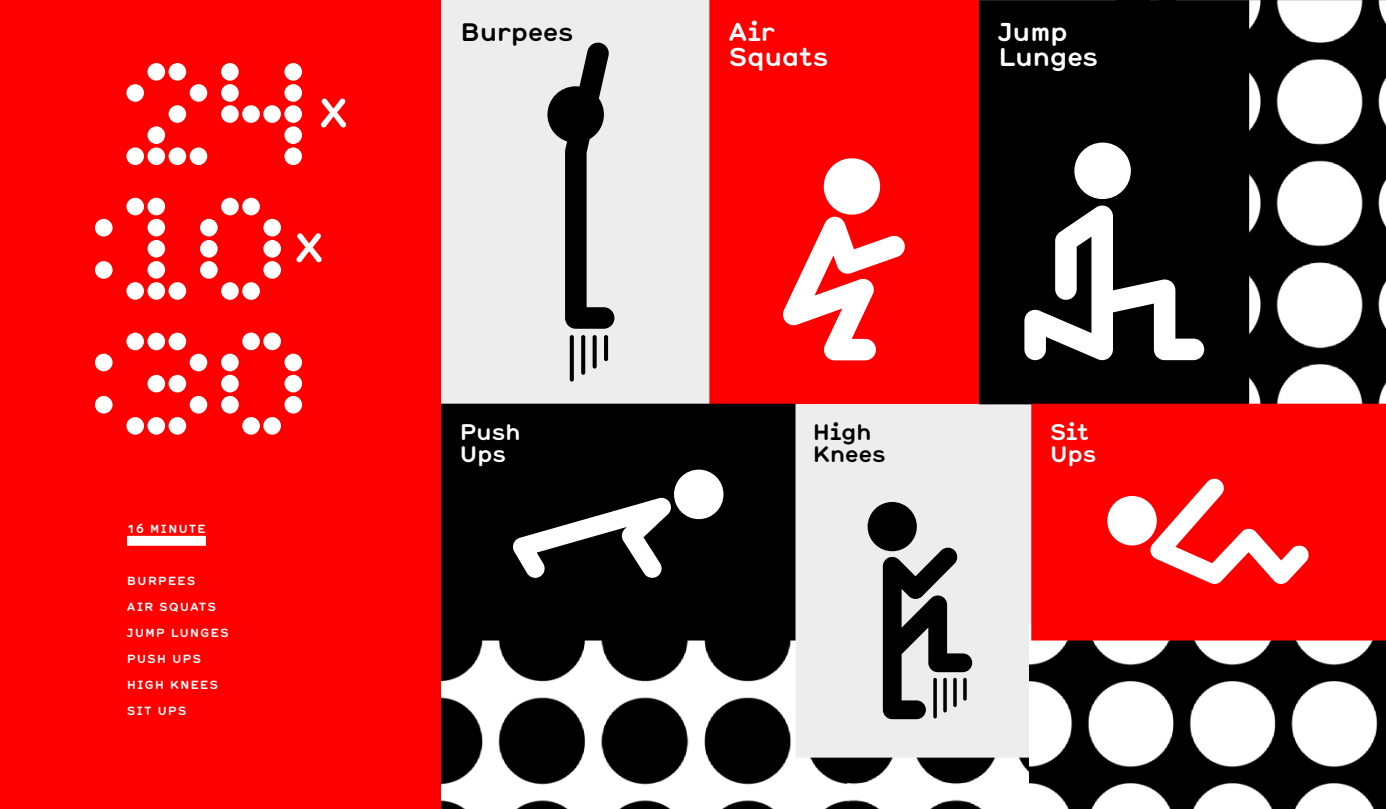
<style>
.page{position:relative;width:1386px;height:809px;background:#fff}
.page>*{position:absolute;margin:0;border:0;box-sizing:border-box;transform-origin:0 0}
.t1{font:700 25.03px/25px "Hermes";letter-spacing:-.025em;color:#fff}
.t2{font:700 24.5px "Hermes";letter-spacing:-.03em;color:#000}
.t3{font:700 21.88px/21.9px "Hermes";letter-spacing:-.03em;color:#fff}
.t4{font:700 21.88px/21.9px "Hermes";letter-spacing:-.03em;color:#000}
.t5{font:700 11.55px "Hermes";letter-spacing:.075em;color:#fff}
</style>
<div class="page">
<img style="left:847px;top:757px;width:183px;height:51px">
<div style="left:0;top:0;width:441px;height:808px;background:#f00"></div>
<div style="left:127px;top:536px;width:79px;height:9px;background:#fff"></div>
<svg style="left:297px;top:233px;width:25px;height:29px"></svg>
<div style="left:147px;top:240px;width:18px;height:17px;background:#fff;border-radius:50%"></div>
<div style="left:147px;top:219px;width:18px;height:17px;background:#fff;border-radius:50%"></div>
<div style="left:147px;top:198px;width:18px;height:17px;background:#fff;border-radius:50%"></div>
<div style="left:147px;top:261px;width:18px;height:18px;background:#fff;border-radius:50%"></div>
<div style="left:126px;top:198px;width:18px;height:17px;background:#fff;border-radius:50%"></div>
<div style="left:126px;top:282px;width:18px;height:18px;background:#fff;border-radius:50%"></div>
<div style="left:147px;top:282px;width:18px;height:18px;background:#fff;border-radius:50%"></div>
<div style="left:169px;top:282px;width:17px;height:18px;background:#fff;border-radius:50%"></div>
<div style="left:242px;top:198px;width:18px;height:17px;background:#fff;border-radius:50%"></div>
<div style="left:221px;top:198px;width:18px;height:17px;background:#fff;border-radius:50%"></div>
<div style="left:263px;top:219px;width:18px;height:17px;background:#fff;border-radius:50%"></div>
<div style="left:221px;top:282px;width:18px;height:18px;background:#fff;border-radius:50%"></div>
<div style="left:200px;top:240px;width:18px;height:17px;background:#fff;border-radius:50%"></div>
<div style="left:200px;top:261px;width:18px;height:18px;background:#fff;border-radius:50%"></div>
<div style="left:200px;top:219px;width:18px;height:17px;background:#fff;border-radius:50%"></div>
<div style="left:242px;top:282px;width:18px;height:18px;background:#fff;border-radius:50%"></div>
<div style="left:263px;top:240px;width:18px;height:17px;background:#fff;border-radius:50%"></div>
<div style="left:263px;top:261px;width:18px;height:18px;background:#fff;border-radius:50%"></div>
<div style="left:95px;top:219px;width:18px;height:17px;background:#fff;border-radius:50%"></div>
<div style="left:95px;top:261px;width:18px;height:18px;background:#fff;border-radius:50%"></div>
<div style="left:169px;top:332px;width:17px;height:18px;background:#fff;border-radius:50%"></div>
<div style="left:147px;top:332px;width:18px;height:18px;background:#fff;border-radius:50%"></div>
<div style="left:190px;top:354px;width:17px;height:17px;background:#fff;border-radius:50%"></div>
<div style="left:169px;top:375px;width:17px;height:17px;background:#fff;border-radius:50%"></div>
<div style="left:147px;top:375px;width:18px;height:17px;background:#fff;border-radius:50%"></div>
<div style="left:147px;top:417px;width:18px;height:17px;background:#fff;border-radius:50%"></div>
<div style="left:169px;top:417px;width:17px;height:17px;background:#fff;border-radius:50%"></div>
<div style="left:190px;top:396px;width:17px;height:17px;background:#fff;border-radius:50%"></div>
<div style="left:126px;top:417px;width:18px;height:17px;background:#fff;border-radius:50%"></div>
<div style="left:126px;top:332px;width:18px;height:18px;background:#fff;border-radius:50%"></div>
<div style="left:95px;top:353px;width:18px;height:18px;background:#fff;border-radius:50%"></div>
<div style="left:95px;top:396px;width:18px;height:17px;background:#fff;border-radius:50%"></div>
<div style="left:263px;top:332px;width:18px;height:18px;background:#fff;border-radius:50%"></div>
<div style="left:242px;top:332px;width:18px;height:18px;background:#fff;border-radius:50%"></div>
<div style="left:284px;top:353px;width:18px;height:18px;background:#fff;border-radius:50%"></div>
<div style="left:242px;top:417px;width:18px;height:17px;background:#fff;border-radius:50%"></div>
<div style="left:221px;top:375px;width:18px;height:17px;background:#fff;border-radius:50%"></div>
<div style="left:221px;top:396px;width:18px;height:17px;background:#fff;border-radius:50%"></div>
<div style="left:221px;top:353px;width:18px;height:18px;background:#fff;border-radius:50%"></div>
<div style="left:263px;top:417px;width:18px;height:17px;background:#fff;border-radius:50%"></div>
<div style="left:284px;top:375px;width:18px;height:17px;background:#fff;border-radius:50%"></div>
<div style="left:284px;top:396px;width:18px;height:17px;background:#fff;border-radius:50%"></div>
<img style="left:1249px;top:0;width:137px;height:403px">
<div style="left:441px;top:0;width:270px;height:405px;background:#ededee"></div>
<svg style="left:547px;top:42px;width:67px;height:287px"></svg>
<svg style="left:570px;top:335px;width:4px;height:46px"></svg>
<svg style="left:581px;top:335px;width:4px;height:40px"></svg>
<svg style="left:593px;top:335px;width:4px;height:33px"></svg>
<hr style="left:604px;top:335px;width:4px;height:26px;background:#000;border-radius:2px">
<svg style="left:126px;top:63px;width:81px;height:102px"></svg>
<svg style="left:321px;top:99px;width:25px;height:28px"></svg>
<div style="left:284px;top:84px;width:18px;height:18px;background:#fff;border-radius:50%"></div>
<div style="left:263px;top:105px;width:18px;height:18px;background:#fff;border-radius:50%"></div>
<div style="left:242px;top:105px;width:18px;height:18px;background:#fff;border-radius:50%"></div>
<div style="left:284px;top:147px;width:18px;height:18px;background:#fff;border-radius:50%"></div>
<div style="left:284px;top:63px;width:18px;height:18px;background:#fff;border-radius:50%"></div>
<div style="left:284px;top:105px;width:18px;height:18px;background:#fff;border-radius:50%"></div>
<div style="left:284px;top:126px;width:18px;height:18px;background:#fff;border-radius:50%"></div>
<div style="left:221px;top:105px;width:18px;height:18px;background:#fff;border-radius:50%"></div>
<div style="left:221px;top:84px;width:18px;height:18px;background:#fff;border-radius:50%"></div>
<div style="left:221px;top:63px;width:18px;height:18px;background:#fff;border-radius:50%"></div>
<img style="left:441px;top:640px;width:406px;height:168px">
<div style="left:709px;top:0;width:270px;height:404px;background:#f00"></div>
<svg style="left:783px;top:158px;width:122px;height:202px"></svg>
<div style="left:979px;top:0;width:270px;height:405px;background:#000"></div>
<div style="left:1074px;top:142px;width:57px;height:57px;background:#fff;border-radius:50%"></div>
<svg style="left:1024px;top:205px;width:180px;height:155px"></svg>
<div style="left:441px;top:403px;width:355px;height:237px;background:#000"></div>
<svg style="left:513px;top:497px;width:158px;height:81px"></svg>
<div style="left:674px;top:469px;width:50px;height:50px;background:#fff;border-radius:50%"></div>
<div style="left:796px;top:404px;width:235px;height:353px;background:#ededee"></div>
<div style="left:868px;top:502px;width:49px;height:49px;background:#000;border-radius:50%"></div>
<svg style="left:883px;top:546px;width:89px;height:173px"></svg>
<svg style="left:933px;top:677px;width:4px;height:41px"></svg>
<svg style="left:943px;top:677px;width:4px;height:35px"></svg>
<svg style="left:953px;top:677px;width:4px;height:30px"></svg>
<svg style="left:963px;top:677px;width:4px;height:23px"></svg>
<img style="left:1030px;top:625px;width:356px;height:183px">
<div style="left:1031px;top:403px;width:355px;height:237px;background:#f00"></div>
<div style="left:1107px;top:496px;width:50px;height:49px;background:#fff;border-radius:50%"></div>
<svg style="left:1150px;top:478px;width:159px;height:106px"></svg>
<p class="t5" style="left:127px;top:521px;width:80px">16 MINUTE</p>
<p class="t5" style="left:127px;top:573px;width:70px">BURPEES</p>
<p class="t5" style="left:127px;top:599px;width:91px">AIR SQUATS</p>
<p class="t5" style="left:127px;top:625px;width:104px">JUMP LUNGES</p>
<p class="t5" style="left:127px;top:651px;width:76px">PUSH UPS</p>
<p class="t5" style="left:127px;top:677px;width:93px">HIGH KNEES</p>
<p class="t5" style="left:127px;top:703px;width:61px">SIT UPS</p>
<h2 class="t2" style="left:460px;top:15px;width:115px">Burpees</h2>
<h1 class="t1" style="left:729px;top:18px;width:102px">Air<br>Squats</h1>
<h1 class="t1" style="left:998px;top:18px;width:102px">Jump<br>Lunges</h1>
<h3 class="t3" style="left:459px;top:420px;width:63px">Push<br>Ups</h3>
<h3 class="t4" style="left:812px;top:420px;width:75px">High<br>Knees</h3>
<h3 class="t3" style="left:1050px;top:420px;width:48px">Sit<br>Ups</h3>
</div>
